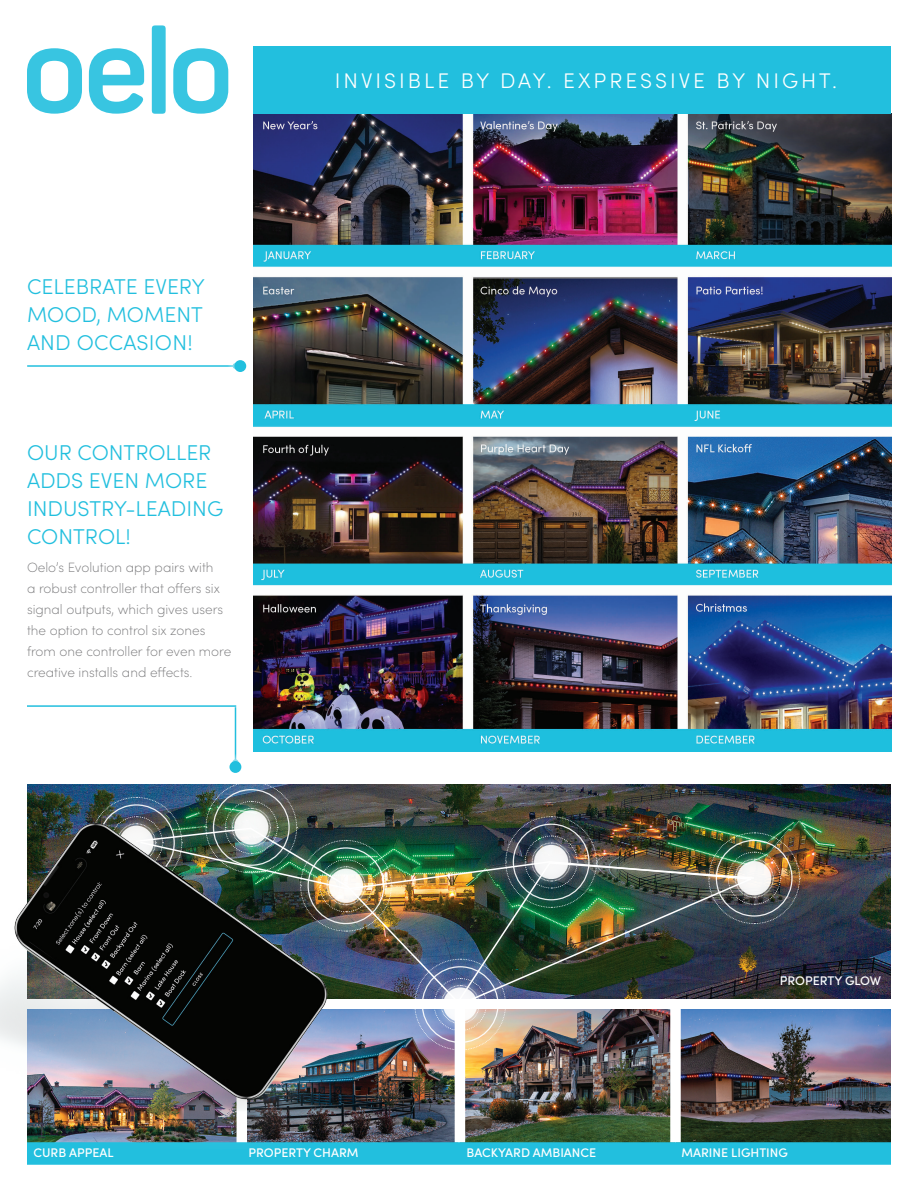
<style>
.page{position:relative;width:918px;height:1188px;background:#fff}
.page>*{position:absolute;margin:0;border:0;box-sizing:border-box;transform-origin:0 0}
.Body{font:300 21.45px/28px "Sofia Pro";color:#22bfde;text-align:justify}
.t1{font:300 21.15px "Sofia Pro";letter-spacing:.14em;color:#fff}
.Body-2{font:200 13.5px/21px "Sofia Pro";color:#777779}
.t2{font:500 12.45px "Sofia Pro";color:#fff}
</style>
<div class="page">
<img style="left:254px;top:114px;width:637px;height:637px">
<img style="left:357px;top:1015px;width:98px;height:127px">
<img style="left:465px;top:1015px;width:205px;height:127px">
<img style="left:681px;top:1009px;width:210px;height:133px">
<svg style="left:27px;top:48px;width:55px;height:66px"></svg>
<svg style="left:89px;top:48px;width:55px;height:66px"></svg>
<div style="left:152px;top:25px;width:14px;height:89px;background:#38c5e1;border-radius:4px"></div>
<svg style="left:173px;top:48px;width:55px;height:66px"></svg>
<div style="left:254px;top:46px;width:637px;height:68px;background:#22bfde"></div>
<img style="left:27px;top:784px;width:864px;height:214px">
<div style="left:700px;top:824px;width:109px;height:109px;background:#fff;opacity:.75"></div>
<img style="left:762px;top:832px;width:39px;height:92px">
<div style="left:197px;top:773px;width:109px;height:109px;background:#fff"></div>
<svg style="left:205px;top:784px;width:187px;height:34px;background:#4c545d"></svg>
<div style="left:497px;top:808px;width:109px;height:109px;background:#fff;opacity:.75"></div>
<svg style="left:505px;top:816px;width:92px;height:2px"></svg>
<div style="left:406px;top:950px;width:109px;height:109px;background:#fff;opacity:.75"></div>
<svg style="left:414px;top:1015px;width:93px;height:36px;background:#beafaf"></svg>
<div style="left:455px;top:1008px;width:10px;height:135px;background:#fff"></div>
<div style="left:27px;top:1142px;width:864px;height:23px;background:#22bfde"></div>
<div style="left:82px;top:788px;width:109px;height:109px;background:#fff;opacity:.75"></div>
<div style="left:127px;top:818px;width:635px;height:194px;background:#fff;opacity:.75"></div>
<img style="left:357px;top:827px;width:398px;height:6px">
<div style="left:131px;top:833px;width:629px;height:182px;background:#fff;opacity:.75"></div>
<img style="left:357px;top:841px;width:400px;height:167px">
<hr style="left:27px;top:365px;width:209px;height:2px;background:#22bfde">
<div style="left:227px;top:353px;width:26px;height:26px;background:#fff"></div>
<div style="left:234px;top:360px;width:12px;height:12px;background:#22bfde;border-radius:50%"></div>
<hr style="left:235px;top:707px;width:1px;height:55px;background:#22bfde">
<div style="left:223px;top:754px;width:25px;height:25px;background:#fff"></div>
<div style="left:230px;top:761px;width:11px;height:12px;background:#22bfde;border-radius:50%"></div>
<hr style="left:27px;top:705px;width:209px;height:2px;background:#22bfde">
<img style="left:0;top:798px;width:357px;height:345px">
<p class="Body" style="left:27px;top:272px;width:179px">CELEBRATE EVERY MOOD, MOMENT AND OCCASION!</p>
<p class="Body" style="left:27px;top:437px;width:198px;text-align:left">OUR CONTROLLER<br>ADDS EVEN MORE<br>INDUSTRY-LEADING<br>CONTROL!</p>
<p class="Body-2" style="left:27px;top:556px;width:206px">Oelo’s Evolution app pairs with<br>a robust controller that offers six signal outputs, which gives users the option to control six zones from one controller for even more creative installs and effects.</p>
<p class="t1" style="left:335px;top:65px;width:504px">INVISIBLE BY DAY. EXPRESSIVE BY NIGHT.</p>
<p class="t2" style="left:780px;top:972px;width:103px">PROPERTY GLOW</p>
<p class="t2" style="left:33px;top:1144px;width:82px">CURB APPEAL</p>
<p class="t2" style="left:248px;top:1144px;width:112px">PROPERTY CHARM</p>
<p class="t2" style="left:467px;top:1144px;width:131px">BACKYARD AMBIANCE</p>
<p class="t2" style="left:681px;top:1144px;width:108px">MARINE LIGHTING</p>
</div>
